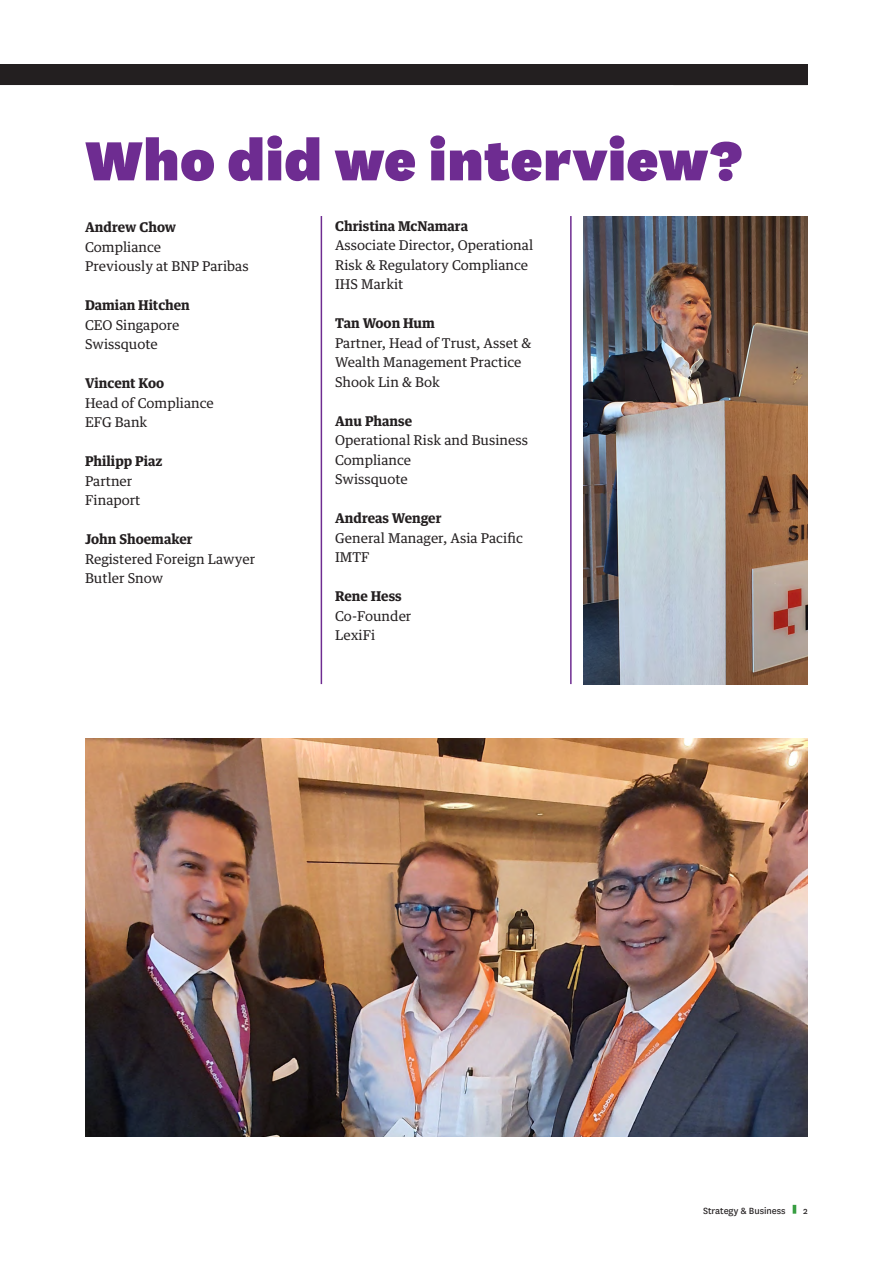
<style>
.page{position:relative;width:893px;height:1263px;background:#fff}
.page>*{position:absolute;margin:0;border:0;box-sizing:border-box;transform-origin:0 0}
.t1{font:900 64.5px "National";color:#6e2c91}
.t2{font:13.5px/19.5px "Guardian Text Egyp";color:#231f20}
.t3{font:700 13.5px "Guardian Text Egyp";color:#231f20}
.t4{font:10.5px "National";color:#231f20}
</style>
<div class="page">
<hr style="left:321px;top:216px;width:1px;height:468px;background:#6e2c91">
<hr style="left:570px;top:216px;width:2px;height:468px;background:#6e2c91">
<img style="left:85px;top:738px;width:723px;height:399px">
<img style="left:584px;top:216px;width:224px;height:468px">
<svg style="left:793px;top:1205px;width:3px;height:9px"></svg>
<div style="left:0;top:65px;width:808px;height:20px;background:#231f20"></div>
<p class="t1" style="left:85px;top:116px;width:659px">Who did we interview?</p>
<p class="t3" style="left:85px;top:216px;width:93px">Andrew Chow</p>
<p class="t2" style="left:85px;top:236px;width:78px">Compliance</p>
<p class="t2" style="left:85px;top:255px;width:165px">Previously at BNP Paribas</p>
<p class="t3" style="left:85px;top:294px;width:106px">Damian Hitchen</p>
<p class="t2" style="left:85px;top:314px;width:96px">CEO Singapore</p>
<p class="t2" style="left:85px;top:333px;width:74px">Swissquote</p>
<p class="t3" style="left:85px;top:372px;width:81px">Vincent Koo</p>
<p class="t2" style="left:85px;top:391px;width:130px">Head of Compliance</p>
<p class="t2" style="left:85px;top:411px;width:64px">EFG Bank</p>
<p class="t3" style="left:85px;top:450px;width:79px">Philipp Piaz</p>
<p class="t2" style="left:85px;top:469px;width:49px">Partner</p>
<p class="t2" style="left:85px;top:489px;width:57px">Finaport</p>
<p class="t3" style="left:85px;top:528px;width:109px">John Shoemaker</p>
<p class="t2" style="left:85px;top:547px;width:172px">Registered Foreign Lawyer</p>
<p class="t2" style="left:85px;top:567px;width:80px">Butler Snow</p>
<p class="t3" style="left:335px;top:214px;width:134px">Christina McNamara</p>
<p class="t2" style="left:335px;top:234px;width:200px">Associate Director, Operational<br>Risk &amp; Regulatory Compliance</p>
<p class="t2" style="left:335px;top:273px;width:70px">IHS Markit</p>
<p class="t3" style="left:335px;top:312px;width:101px">Tan Woon Hum</p>
<p class="t2" style="left:335px;top:332px;width:197px">Partner, Head of Trust, Asset &amp;<br>Wealth Management Practice</p>
<p class="t2" style="left:335px;top:371px;width:106px">Shook Lin &amp; Bok</p>
<p class="t3" style="left:335px;top:409px;width:79px">Anu Phanse</p>
<p class="t2" style="left:335px;top:429px;width:194px">Operational Risk and Business<br>Compliance</p>
<p class="t2" style="left:335px;top:468px;width:74px">Swissquote</p>
<p class="t3" style="left:335px;top:507px;width:108px">Andreas Wenger</p>
<p class="t2" style="left:335px;top:527px;width:189px">General Manager, Asia Pacific</p>
<p class="t2" style="left:335px;top:546px;width:36px">IMTF</p>
<p class="t3" style="left:335px;top:585px;width:68px">Rene Hess</p>
<p class="t2" style="left:335px;top:605px;width:78px">Co-Founder</p>
<p class="t2" style="left:335px;top:624px;width:42px">LexiFi</p>
<p class="t4" style="left:703px;top:1203px;width:84px">Strategy &amp; Business</p>
<p class="t4" style="left:803px;top:1203px;width:6px">2</p>
</div>
